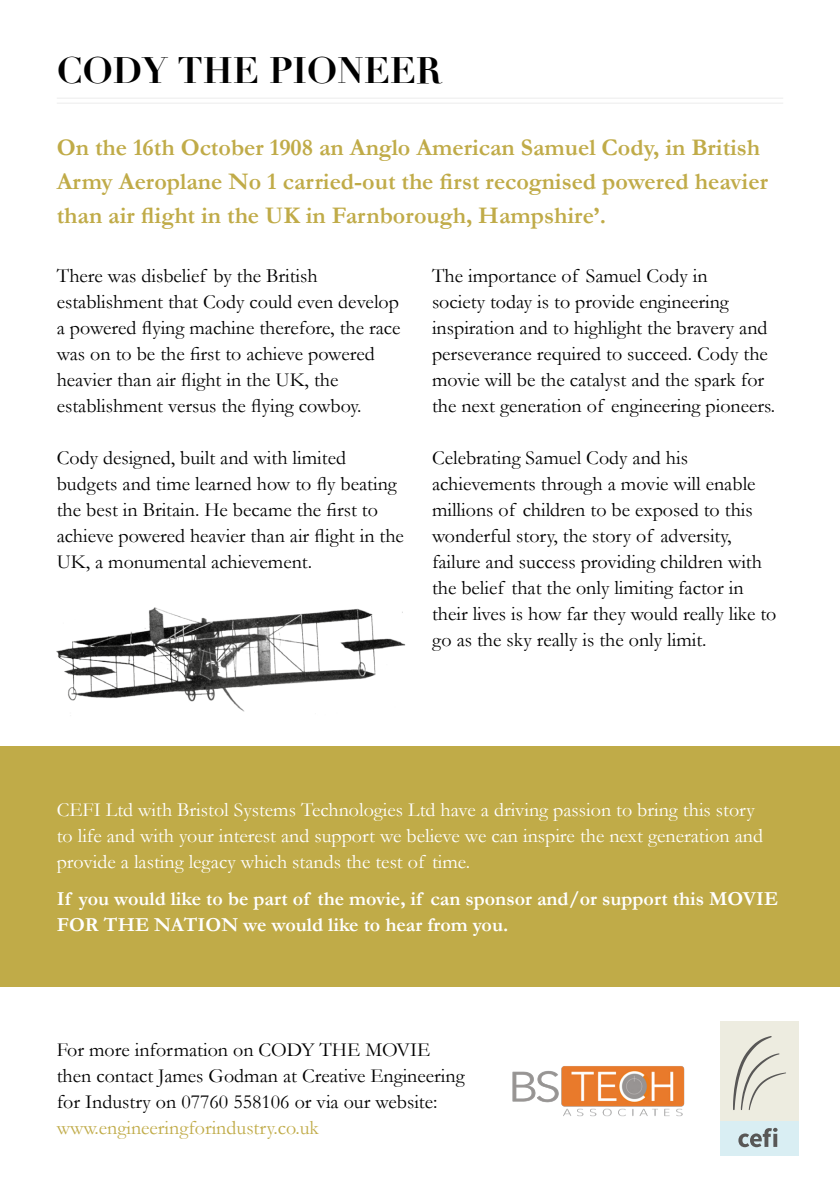
<style>
.page{position:relative;width:840px;height:1191px;background:#fff}
.page>*{position:absolute;margin:0;border:0;box-sizing:border-box;transform-origin:0 0}
.t1{font:700 36px "Didot";color:#000}
.t2{font:700 24px/34px "Garamond";color:#c0ab48}
.t3{font:20px/26px "Garamond";color:#000}
.t4{font:20px/26px "Garamond";color:#fff}
.t5{font:700 20px/26px "Garamond";color:#fff}
.t6{font:20px "Garamond";color:#c0ab48}
</style>
<div class="page">
<div style="left:0;top:746px;width:839px;height:241px;background:#c0ab48"></div>
<hr style="left:57px;top:98px;width:725px;height:1px;background:#ededed">
<hr style="left:57px;top:103px;width:725px;height:1px;background:#ededed">
<img style="left:56px;top:607px;width:350px;height:105px">
<img style="left:512px;top:1066px;width:172px;height:51px">
<div style="left:720px;top:1021px;width:78px;height:100px;background:#edece0"></div>
<div style="left:720px;top:1121px;width:78px;height:34px;background:#d9eef3"></div>
<svg style="left:738px;top:1127px;width:39px;height:20px"></svg>
<svg style="left:733px;top:1036px;width:52px;height:74px"></svg>
<h1 class="t1" style="left:57px;top:48px;width:386px">CODY THE PIONEER</h1>
<p class="t2" style="left:57px;top:130px;width:712px">On the 16th October 1908 an Anglo American Samuel Cody, in British<br>Army Aeroplane No 1 carried-out the first recognised powered heavier than air flight in the UK in Farnborough, Hampshire’.</p>
<p class="t3" style="left:57px;top:262px;width:345px">There was disbelief by the British establishment that Cody could even develop a powered flying machine therefore, the race was on to be the first to achieve powered heavier than air flight in the UK, the establishment versus the flying cowboy.</p>
<p class="t3" style="left:57px;top:444px;width:348px">Cody designed, built and with limited budgets and time learned how to fly beating the best in Britain. He became the first to achieve powered heavier than air flight in the UK, a monumental achievement.</p>
<p class="t3" style="left:432px;top:262px;width:344px">The importance of Samuel Cody in<br>society today is to provide engineering inspiration and to highlight the bravery and perseverance required to succeed. Cody the movie will be the catalyst and the spark for the next generation of engineering pioneers.</p>
<p class="t3" style="left:432px;top:444px;width:346px">Celebrating Samuel Cody and his achievements through a movie will enable millions of children to be exposed to this wonderful story, the story of adversity, failure and success providing children with the belief that the only limiting factor in their lives is how far they would really like to go as the sky really is the only limit.</p>
<p class="t4" style="left:57px;top:796px;width:707px">CEFI Ltd with Bristol Systems Technologies Ltd have a driving passion to bring this story to life and with your interest and support we believe we can inspire the next generation and provide a lasting legacy which stands the test of time.</p>
<p class="t5" style="left:57px;top:885px;width:722px">If you would like to be part of the movie, if can sponsor and/or support this MOVIE<br>FOR THE NATION we would like to hear from you.</p>
<p class="t3" style="left:57px;top:1037px;width:409px">For more information on CODY THE MOVIE then contact James Godman at Creative Engineering for Industry on 07760 558106 or via our website:</p>
<p class="t6" style="left:57px;top:1116px;width:263px">www.engineeringforindustry.co.uk</p>
</div>
